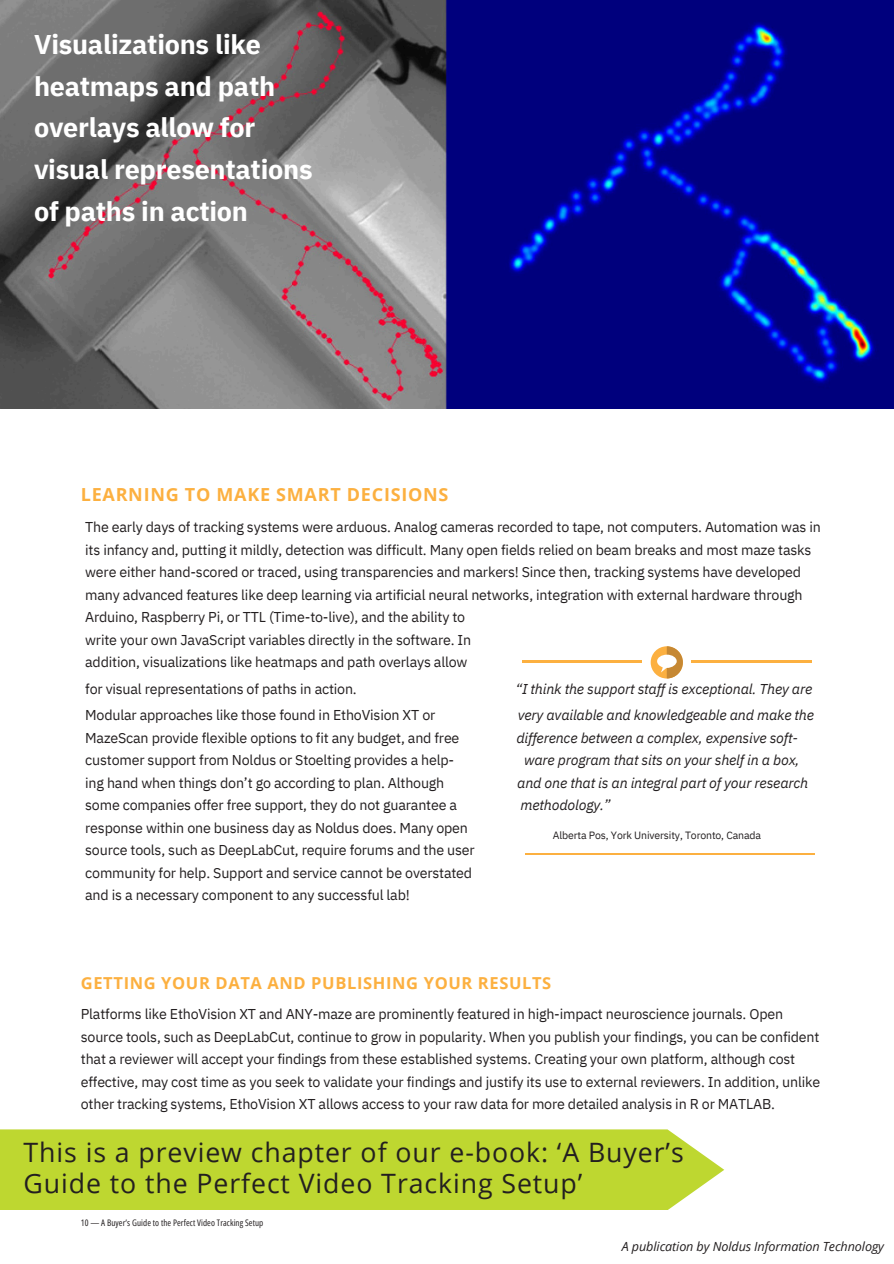
<style>
.page{position:relative;width:894px;height:1264px;background:#fff}
.page>*{position:absolute;margin:0;border:0;box-sizing:border-box;transform-origin:0 0}
.t1{font:700 27px/41.7px "IBM Plex Sans";letter-spacing:-.01em;color:#fff}
.t2{font:26.7px/31.5px "Open Sans";letter-spacing:.035em;color:#231f20}
.t3{font:700 18px "Open Sans";letter-spacing:.04em;color:#fcb040}
.t4{font:700 16.5px "Open Sans";letter-spacing:.04em;color:#fcb040}
.t5{font:14.25px/22.5px "IBM Plex Sans";letter-spacing:-.015em;color:#231f20}
.t6{font:italic 14.25px "IBM Plex Sans";letter-spacing:-.015em;color:#231f20}
.t7{font:italic 12.6px "Open Sans";letter-spacing:-.01em;color:#231f20}
.t8{font:10.5px "IBM Plex Sans";letter-spacing:-.015em;color:#231f20}
.t9{font:9px "Open Sans Condensed";letter-spacing:.01em;color:#231f20}
</style>
<div class="page">
<img style="left:0;top:0;width:893px;height:408px">
<hr style="left:525px;top:852px;width:289px;height:2px;background:#fcb040">
<hr style="left:522px;top:661px;width:289px;height:1px;background:#fcb040">
<div style="left:642px;top:638px;width:48px;height:48px;background:#fff"></div>
<svg style="left:650px;top:646px;width:32px;height:32px"></svg>
<svg style="left:657px;top:646px;width:25px;height:32px"></svg>
<div style="left:0;top:1129px;width:724px;height:81px;background:#bed730"></div>
<h4 class="t1" style="left:34px;top:23px;width:280px">Visualizations like heatmaps and path overlays allow for visual representations of paths in action</h4>
<h3 class="t3" style="left:81px;top:481px;width:369px">LEARNING TO MAKE SMART DECISIONS</h3>
<h6 class="t5" style="left:85px;top:515px;width:736px">The early days of tracking systems were arduous. Analog cameras recorded to tape, not computers. Automation was in its infancy and, putting it mildly, detection was difficult. Many open fields relied on beam breaks and most maze tasks were either hand-scored or traced, using transparencies and markers! Since then, tracking systems have developed many advanced features like deep learning via artificial neural networks, integration with external hardware through Arduino, Raspberry Pi, or TTL (Time-to-live), and the ability to<br>write your own JavaScript variables directly in the software. In<br>addition, visualizations like heatmaps and path overlays allow</h6>
<h6 class="t5" style="left:85px;top:677px;width:273px">for visual representations of paths in action.</h6>
<h6 class="t6" style="left:515px;top:679px;width:298px">“I think the support staff is exceptional. They are</h6>
<h6 class="t5" style="left:85px;top:703px;width:351px">Modular approaches like those found in EthoVision XT or</h6>
<h6 class="t6" style="left:517px;top:705px;width:298px">very available and knowledgeable and make the</h6>
<h6 class="t5" style="left:85px;top:726px;width:375px">MazeScan provide flexible options to fit any budget, and free</h6>
<h6 class="t6" style="left:516px;top:728px;width:283px">difference between a complex, expensive soft-</h6>
<h6 class="t5" style="left:85px;top:748px;width:370px">customer support from Noldus or Stoelting provides a help-</h6>
<h6 class="t6" style="left:524px;top:750px;width:277px">ware program that sits on your shelf in a box,</h6>
<h6 class="t5" style="left:85px;top:771px;width:360px">ing hand when things don’t go according to plan. Although</h6>
<h6 class="t6" style="left:517px;top:773px;width:292px">and one that is an integral part of your research</h6>
<h6 class="t5" style="left:85px;top:793px;width:373px">some companies offer free support, they do not guarantee a</h6>
<h6 class="t6" style="left:520px;top:795px;width:91px">methodology.”</h6>
<h6 class="t5" style="left:85px;top:816px;width:391px">response within one business day as Noldus does. Many open source tools, such as DeepLabCut, require forums and the user community for help. Support and service cannot be overstated and is a necessary component to any successful lab!</h6>
<h5 class="t8" style="left:552px;top:828px;width:209px">Alberta Pos, York University, Toronto, Canada</h5>
<h4 class="t4" style="left:81px;top:971px;width:472px">GETTING YOUR DATA AND PUBLISHING YOUR RESULTS</h4>
<h3 class="t5" style="left:81px;top:1002px;width:740px">Platforms like EthoVision XT and ANY-maze are prominently featured in high-impact neuroscience journals. Open source tools, such as DeepLabCut, continue to grow in popularity. When you publish your findings, you can be confident that a reviewer will accept your findings from these established systems. Creating your own platform, although cost effective, may cost time as you seek to validate your findings and justify its use to external reviewers. In addition, unlike other tracking systems, EthoVision XT allows access to your raw data for more detailed analysis in R or MATLAB.</h3>
<h1 class="t2" style="left:24px;top:1135px;width:661px">This is a preview chapter of our e-book: ‘A Buyer’s<br>Guide to the Perfect Video Tracking Setup’</h1>
<h2 class="t9" style="left:81px;top:1216px;width:184px">10 — A Buyer’s Guide to the Perfect Video Tracking Setup</h2>
<p class="t7" style="left:621px;top:1237px;width:263px">A publication by Noldus Information Technology</p>
</div>
